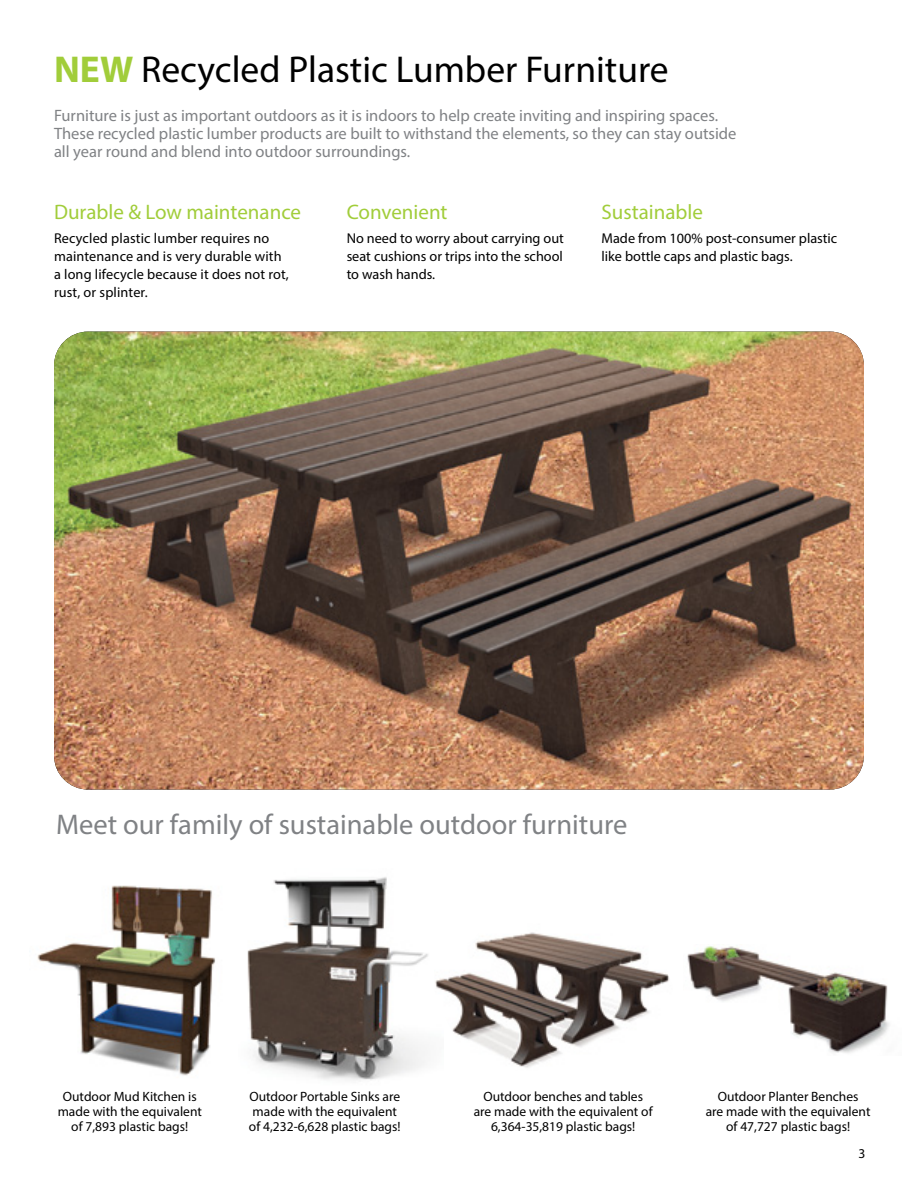
<style>
.page{position:relative;width:918px;height:1188px;background:#fff}
.page>*{position:absolute;margin:0;border:0;box-sizing:border-box;transform-origin:0 0}
.t1{font:37.5px "Myriad Pro";color:#000}
.t2{font:28.5px "Myriad Pro";color:#808285}
.t3{font:21px "Myriad Pro";color:#a1cd3a}
.t4{font:16.5px/18px "Myriad Pro";color:#808285}
.t5{font:14.25px/18px "Myriad Pro";color:#000}
.t6{font:13.5px/15px "Myriad Pro";color:#000;text-align:center}
.s1{font-weight:700;color:#a1cd3a}
</style>
<div class="page">
<img style="left:37px;top:885px;width:179px;height:191px">
<img style="left:54px;top:332px;width:810px;height:458px">
<img style="left:687px;top:946px;width:203px;height:107px">
<img style="left:247px;top:877px;width:181px;height:203px">
<img style="left:435px;top:932px;width:235px;height:136px">
<h1 class="t1" style="left:54px;top:46px;width:616px"><span class="s1">NEW</span> Recycled Plastic Lumber Furniture</h1>
<p class="t4" style="left:54px;top:106px;width:684px">Furniture is just as important outdoors as it is indoors to help create inviting and inspiring spaces.<br>These recycled plastic lumber products are built to withstand the elements, so they can stay outside all year round and blend into outdoor surroundings.</p>
<h3 class="t3" style="left:54px;top:199px;width:249px">Durable &amp; Low maintenance</h3>
<p class="t5" style="left:54px;top:229px;width:236px">Recycled plastic lumber requires no maintenance and is very durable with a long lifecycle because it does not rot, rust, or splinter.</p>
<h3 class="t3" style="left:347px;top:199px;width:102px">Convenient</h3>
<p class="t5" style="left:347px;top:229px;width:219px;text-align:justify">No need to worry about carrying out seat cushions or trips into the school to wash hands.</p>
<h3 class="t3" style="left:602px;top:199px;width:103px">Sustainable</h3>
<p class="t5" style="left:602px;top:229px;width:237px">Made from 100% post-consumer plastic like bottle caps and plastic bags.</p>
<h2 class="t2" style="left:56px;top:807px;width:573px">Meet our family of sustainable outdoor furniture</h2>
<p class="t6" style="left:58px;top:1089px;width:146px">Outdoor Mud Kitchen is made with the equivalent of 7,893 plastic bags!</p>
<p class="t6" style="left:474px;top:1089px;width:180px">Outdoor benches and tables are made with the equivalent of<br>6,364-35,819 plastic bags!</p>
<p class="t6" style="left:706px;top:1089px;width:166px">Outdoor Planter Benches<br>are made with the equivalent of 47,727 plastic bags!</p>
<p class="t6" style="left:249px;top:1089px;width:153px;text-align:left">Outdoor Portable Sinks are made with the equivalent of 4,232-6,628 plastic bags!</p>
<p class="t6" style="left:859px;top:1145px;width:8px">3</p>
</div>
